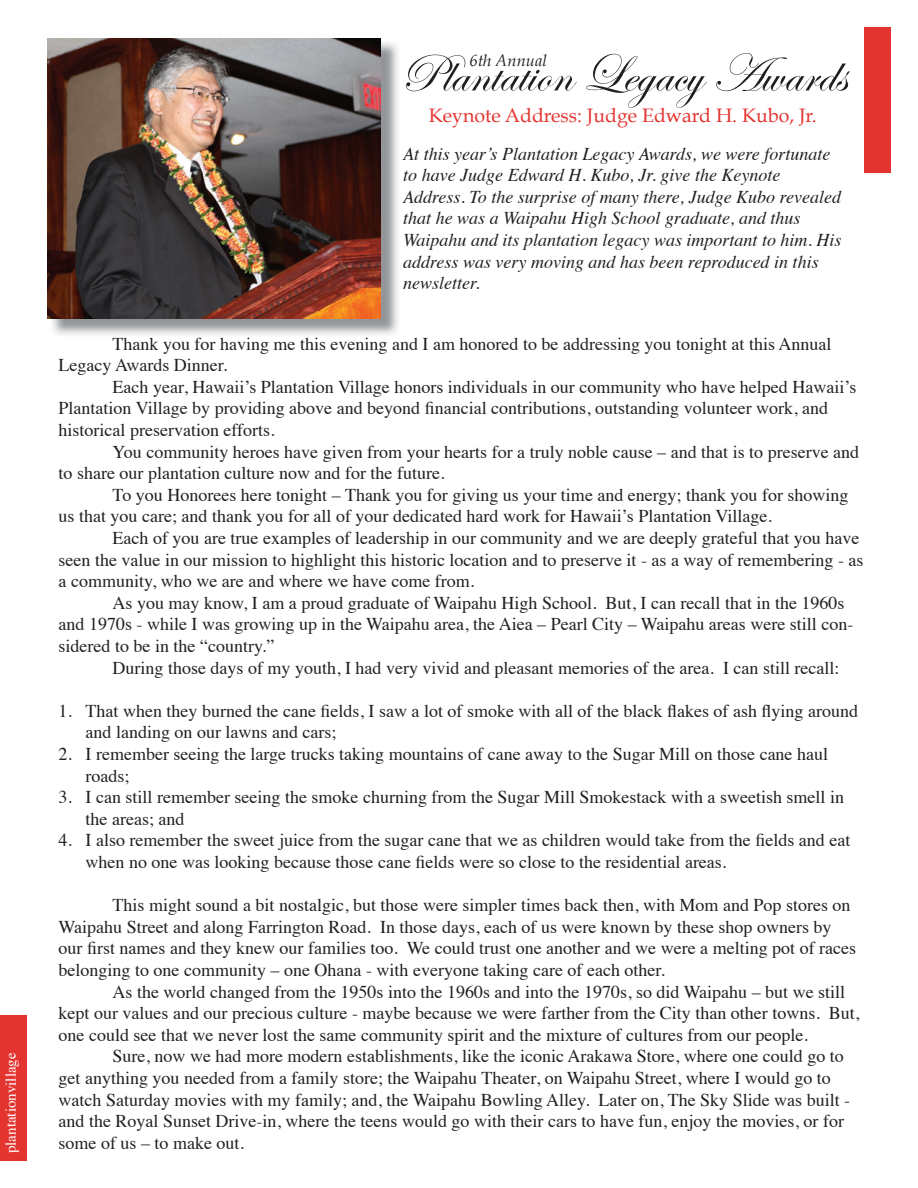
<style>
.page{position:relative;width:918px;height:1188px;background:#fff}
.page>*{position:absolute;margin:0;border:0;box-sizing:border-box;transform-origin:0 0}
.t1{font:54px "Edwardian Script ITC";color:#231f20}
.t2{font:19.5px "Book Antiqua";color:#e33430}
.t3{font:18px/21.6px "Times";color:#231f20}
.t4{font:italic 18px/21.6px "Times";color:#231f20}
.t5{font:italic 16.5px "Book Antiqua";color:#231f20}
.t6{font:15px "Times";color:#fff}
</style>
<div class="page">
<div style="left:0;top:1015px;width:27px;height:146px;background:#e33430"></div>
<div style="left:865px;top:27px;width:26px;height:146px;background:#e33430"></div>
<img style="left:50px;top:42px;width:348px;height:293px">
<img style="left:48px;top:38px;width:333px;height:280px">
<p class="t6" style="left:-3px;top:1153px;width:102px;rotate:-90deg">plantationvillage</p>
<h1 class="t1" style="left:400px;top:44px;width:448px">Plantation Legacy Awards</h1>
<p class="t5" style="left:469px;top:50px;width:79px">6th Annual</p>
<p class="t2" style="left:429px;top:103px;width:390px">Keynote Address: Judge Edward H. Kubo, Jr.</p>
<p class="t4" style="left:403px;top:142px;width:440px">At this year’s Plantation Legacy Awards, we were fortunate to have Judge Edward H. Kubo, Jr. give the Keynote Address. To the surprise of many there, Judge Kubo revealed that he was a Waipahu High School graduate, and thus Waipahu and its plantation legacy was important to him. His address was very moving and has been reproduced in this newsletter.</p>
<p class="t3" style="left:59px;top:331px;width:774px;text-indent:54px">Thank you for having me this evening and I am honored to be addressing you tonight at this Annual<br>Legacy Awards Dinner.</p>
<p class="t3" style="left:59px;top:374px;width:799px;text-indent:54px">Each year, Hawaii’s Plantation Village honors individuals in our community who have helped Hawaii’s<br>Plantation Village by providing above and beyond financial contributions, outstanding volunteer work, and historical preservation efforts.</p>
<p class="t3" style="left:59px;top:439px;width:802px;text-indent:54px">You community heroes have given from your hearts for a truly noble cause – and that is to preserve and to share our plantation culture now and for the future.</p>
<p class="t3" style="left:59px;top:482px;width:791px;text-indent:54px">To you Honorees here tonight – Thank you for giving us your time and energy; thank you for showing us that you care; and thank you for all of your dedicated hard work for Hawaii’s Plantation Village.</p>
<p class="t3" style="left:59px;top:526px;width:806px;text-indent:54px">Each of you are true examples of leadership in our community and we are deeply grateful that you have seen the value in our mission to highlight this historic location and to preserve it - as a way of remembering - as a community, who we are and where we have come from.</p>
<p class="t3" style="left:59px;top:590px;width:796px;text-indent:54px">As you may know, I am a proud graduate of Waipahu High School. But, I can recall that in the 1960s and 1970s - while I was growing up in the Waipahu area, the Aiea – Pearl City – Waipahu areas were still con&shy;sidered to be in the “country.”</p>
<p class="t3" style="left:113px;top:655px;width:728px">During those days of my youth, I had very vivid and pleasant memories of the area. I can still recall:</p>
<p class="t3" style="left:86px;top:698px;width:774px;text-indent:-27px">1. That when they burned the cane fields, I saw a lot of smoke with all of the black flakes of ash flying around and landing on our lawns and cars;</p>
<p class="t3" style="left:86px;top:742px;width:744px;text-indent:-27px">2. I remember seeing the large trucks taking mountains of cane away to the Sugar Mill on those cane haul roads;</p>
<p class="t3" style="left:86px;top:785px;width:760px;text-indent:-27px">3. I can still remember seeing the smoke churning from the Sugar Mill Smokestack with a sweetish smell in the areas; and</p>
<p class="t3" style="left:86px;top:828px;width:766px;text-indent:-27px">4. I also remember the sweet juice from the sugar cane that we as children would take from the fields and eat when no one was looking because those cane fields were so close to the residential areas.</p>
<p class="t3" style="left:59px;top:893px;width:799px;text-indent:54px">This might sound a bit nostalgic, but those were simpler times back then, with Mom and Pop stores on Waipahu Street and along Farrington Road. In those days, each of us were known by these shop owners by our first names and they knew our families too. We could trust one another and we were a melting pot of races belonging to one community – one Ohana - with everyone taking care of each other.</p>
<p class="t3" style="left:59px;top:979px;width:802px;text-indent:54px">As the world changed from the 1950s into the 1960s and into the 1970s, so did Waipahu – but we still kept our values and our precious culture - maybe because we were farther from the City than other towns. But, one could see that we never lost the same community spirit and the mixture of cultures from our people.</p>
<p class="t3" style="left:59px;top:1044px;width:793px;text-indent:54px">Sure, now we had more modern establishments, like the iconic Arakawa Store, where one could go to get anything you needed from a family store; the Waipahu Theater, on Waipahu Street, where I would go to watch Saturday movies with my family; and, the Waipahu Bowling Alley. Later on, The Sky Slide was built - and the Royal Sunset Drive-in, where the teens would go with their cars to have fun, enjoy the movies, or for some of us – to make out.</p>
</div>
